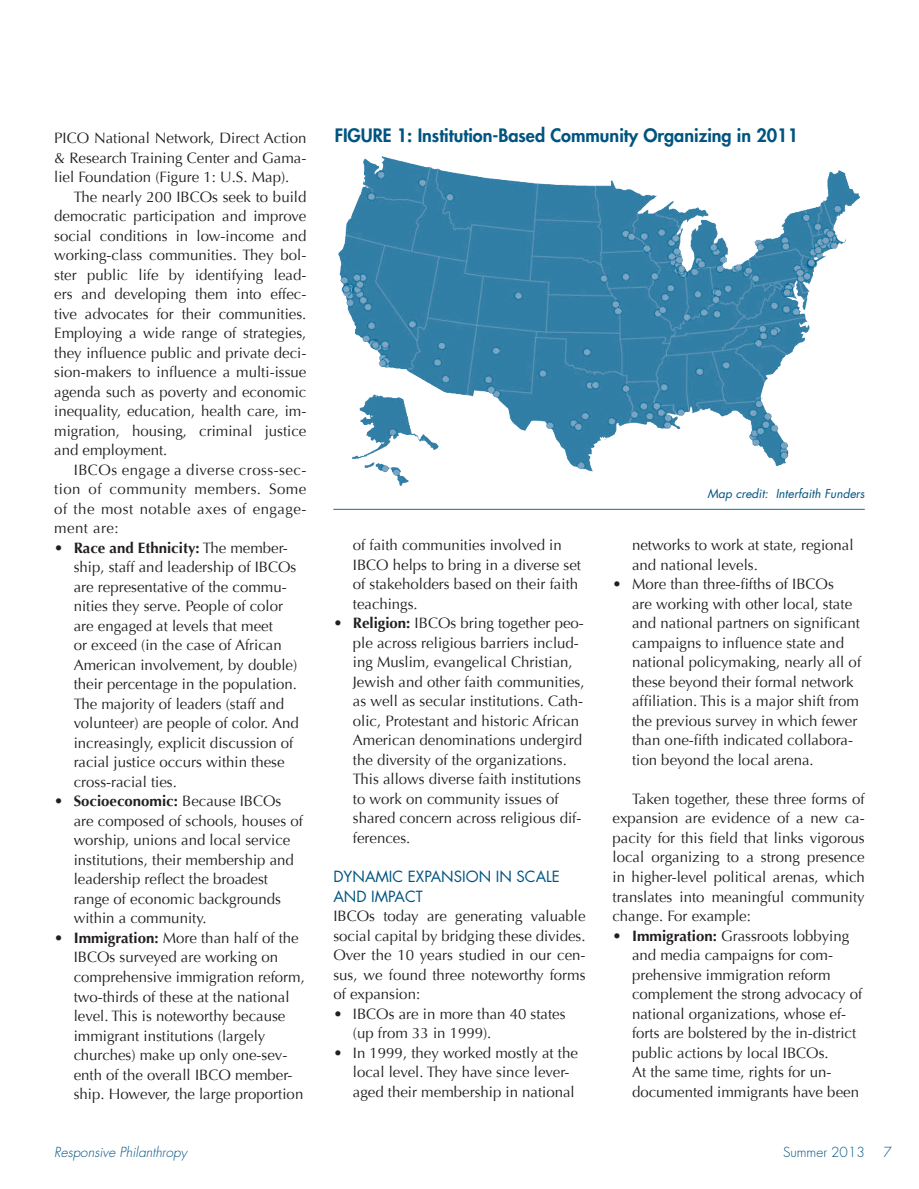
<style>
.page{position:relative;width:919px;height:1189px;background:#fff}
.page>*{position:absolute;margin:0;border:0;box-sizing:border-box;transform-origin:0 0}
.t1{font:800 18px "Futura";color:#005480}
.t2{font:15px/19.5px "Optima";color:#231f20}
.t3{font:15px/19.5px "Futura";color:#005480}
.t4{font:italic 300 13.5px "Futura";color:#005480}
.t5{font:300 13.5px "Futura";color:#005480}
.t6{font:italic 12px "Futura";color:#005480}
.s1{font-weight:700}
</style>
<div class="page">
<img style="left:338px;top:156px;width:523px;height:330px">
<hr style="left:333px;top:509px;width:531px;height:1px;background:#09719a">
<p class="t2" style="left:54px;top:128px;width:253px;text-align:justify">PICO National Network, Direct Action &amp; Research Training Center and Gama&shy;liel Foundation (Figure 1: U.S. Map).</p>
<p class="t2" style="left:54px;top:187px;width:254px;text-align:justify;text-indent:20px">The nearly 200 IBCOs seek to build democratic participation and improve social conditions in low-income and working-class communities. They bol&shy;ster public life by identifying lead&shy;ers and developing them into effec&shy;tive advocates for their communities.<br>Employing a wide range of strategies, they influence public and private deci&shy;sion-makers to influence a multi-issue agenda such as poverty and economic inequality, education, health care, im&shy;migration, housing, criminal justice and employment.</p>
<p class="t2" style="left:54px;top:460px;width:253px;text-align:justify;text-indent:20px">IBCOs engage a diverse cross-sec&shy;tion of community members. Some of the most notable axes of engage&shy;ment are:</p>
<p class="t2" style="left:74px;top:538px;width:226px;text-indent:-20px"><span class="s1">• Race and Ethnicity:</span> The member&shy;ship, staff and leadership of IBCOs are representative of the commu&shy;nities they serve. People of color are engaged at levels that meet<br>or exceed (in the case of African American involvement, by double) their percentage in the population.<br>The majority of leaders (staff and volunteer) are people of color. And increasingly, explicit discussion of racial justice occurs within these cross-racial ties.</p>
<p class="t2" style="left:74px;top:791px;width:231px;text-indent:-20px"><span class="s1">• Socioeconomic:</span> Because IBCOs are composed of schools, houses of worship, unions and local service institutions, their membership and leadership reflect the broadest range of economic backgrounds within a community.</p>
<p class="t2" style="left:74px;top:928px;width:233px;text-indent:-20px"><span class="s1">• Immigration:</span> More than half of the IBCOs surveyed are working on comprehensive immigration reform, two-thirds of these at the national level. This is noteworthy because immigrant institutions (largely churches) make up only one-sev&shy;enth of the overall IBCO member&shy;ship. However, the large proportion</p>
<p class="t1" style="left:334px;top:123px;width:37px">FIGURE</p>
<p class="t1" style="left:397px;top:123px;width:402px">1: Institution-Based Community Organizing in 2011</p>
<p class="t2" style="left:353px;top:535px;width:229px">of faith communities involved in<br>IBCO helps to bring in a diverse set of stakeholders based on their faith teachings.</p>
<p class="t2" style="left:353px;top:613px;width:233px;text-indent:-20px"><span class="s1">• Religion:</span> IBCOs bring together peo&shy;ple across religious barriers includ&shy;ing Muslim, evangelical Christian, Jewish and other faith communities, as well as secular institutions. Cath&shy;olic, Protestant and historic African American denominations undergird the diversity of the organizations.<br>This allows diverse faith institutions to work on community issues of shared concern across religious dif&shy;ferences.</p>
<p class="t3" style="left:333px;top:866px;width:52px">DYNAMIC</p>
<p class="t3" style="left:333px;top:866px;width:228px;text-indent:74px">EXPAN SION IN SCALE<br>AND IMPACT</p>
<p class="t2" style="left:333px;top:906px;width:254px;text-align:justify">IBCOs today are generating valuable social capital by bridging these divides.<br>Over the 10 years studied in our cen&shy;sus, we found three noteworthy forms of expansion:</p>
<p class="t2" style="left:353px;top:1003px;width:214px;text-indent:-20px">• IBCOs are in more than 40 states (up from 33 in 1999).</p>
<p class="t2" style="left:353px;top:1042px;width:226px;text-indent:-20px">• In 1999, they worked mostly at the local level. They have since lever&shy;aged their membership in national</p>
<p class="t6" style="left:707px;top:485px;width:159px">Map credit: Interfaith Funders</p>
<p class="t2" style="left:632px;top:535px;width:223px">networks to work at state, regional and national levels.</p>
<p class="t2" style="left:632px;top:574px;width:230px;text-indent:-20px">• More than three-fifths of IBCOs<br>are working with other local, state and national partners on significant campaigns to influence state and national policymaking, nearly all of these beyond their formal network affiliation. This is a major shift from the previous survey in which fewer than one-fifth indicated collabora&shy;tion beyond the local arena.</p>
<p class="t2" style="left:612px;top:789px;width:254px;text-align:justify;text-indent:20px">Taken together, these three forms of expansion are evidence of a new ca&shy;pacity for this field that links vigorous local organizing to a strong presence in higher-level political arenas, which translates into meaningful community change. For example:</p>
<p class="t2" style="left:632px;top:925px;width:231px;text-indent:-20px"><span class="s1">• Immigration:</span> Grassroots lobbying and media campaigns for com&shy;prehensive immigration reform complement the strong advocacy of national organizations, whose ef&shy;forts are bolstered by the in-district public actions by local IBCOs.<br>At the same time, rights for un&shy;documented immigrants have been</p>
<p class="t4" style="left:54px;top:1143px;width:134px">Responsive Philanthropy</p>
<p class="t5" style="left:783px;top:1143px;width:83px">Summer 2013</p>
<p class="t5" style="left:883px;top:1143px;width:10px">7</p>
</div>
